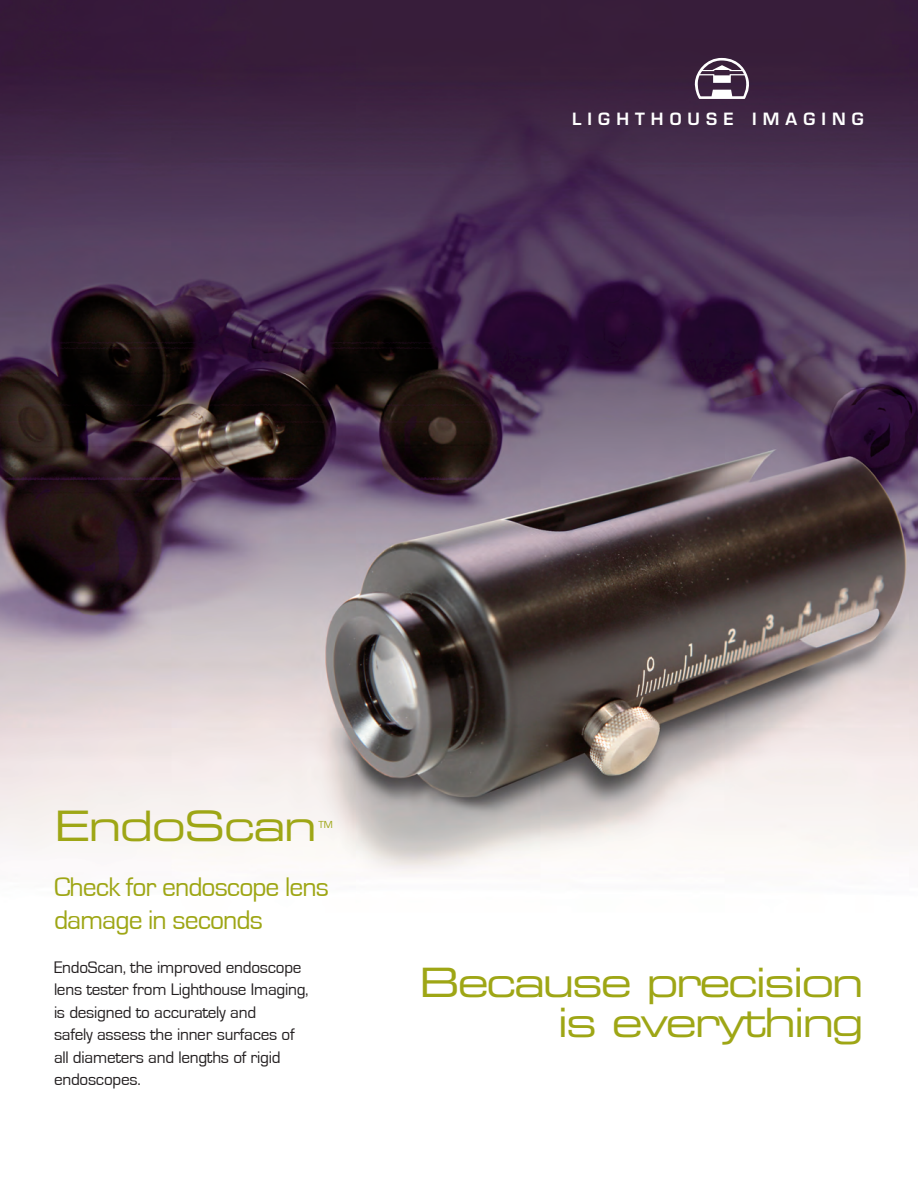
<style>
.page{position:relative;width:918px;height:1188px;background:#fff}
.page>*{position:absolute;margin:0;border:0;box-sizing:border-box;transform-origin:0 0}
.t1{font:42px "Eurostile Extended Two";letter-spacing:-.04em;color:#9ea615}
.t2{font:40.5px/40.5px "Eurostile Extended Two";letter-spacing:-.06em;color:#9ea615;text-align:right}
.t3{font:27.75px/33px "Eurostile";letter-spacing:-.035em;color:#9ea615}
.t4{font:17.25px/22.5px "Eurostile";letter-spacing:-.015em;color:#231f20}
.t5{font:600 16.5px "Eurostile";letter-spacing:.37em;color:#fff}
.t6{font:10.5px "Eurostile";color:#9ea615}
</style>
<div class="page">
<img style="left:0;top:0;width:918px;height:874px">
<svg style="left:694px;top:58px;width:57px;height:41px"></svg>
<p class="t5" style="left:572px;top:109px;width:293px">LIGHTHOUSE IMAGING</p>
<h1 class="t1" style="left:54px;top:797px;width:265px">EndoScan</h1>
<p class="t6" style="left:318px;top:819px;width:16px">TM</p>
<h3 class="t3" style="left:54px;top:871px;width:276px">Check for endoscope lens damage in seconds</h3>
<p class="t4" style="left:54px;top:956px;width:256px">EndoScan, the improved endoscope lens tester from Lighthouse Imaging, is designed to accurately and<br>safely assess the inner surfaces of all diameters and lengths of rigid endoscopes.</p>
<h2 class="t2" style="left:419px;top:961px;width:446px">Because precision is everything</h2>
</div>
